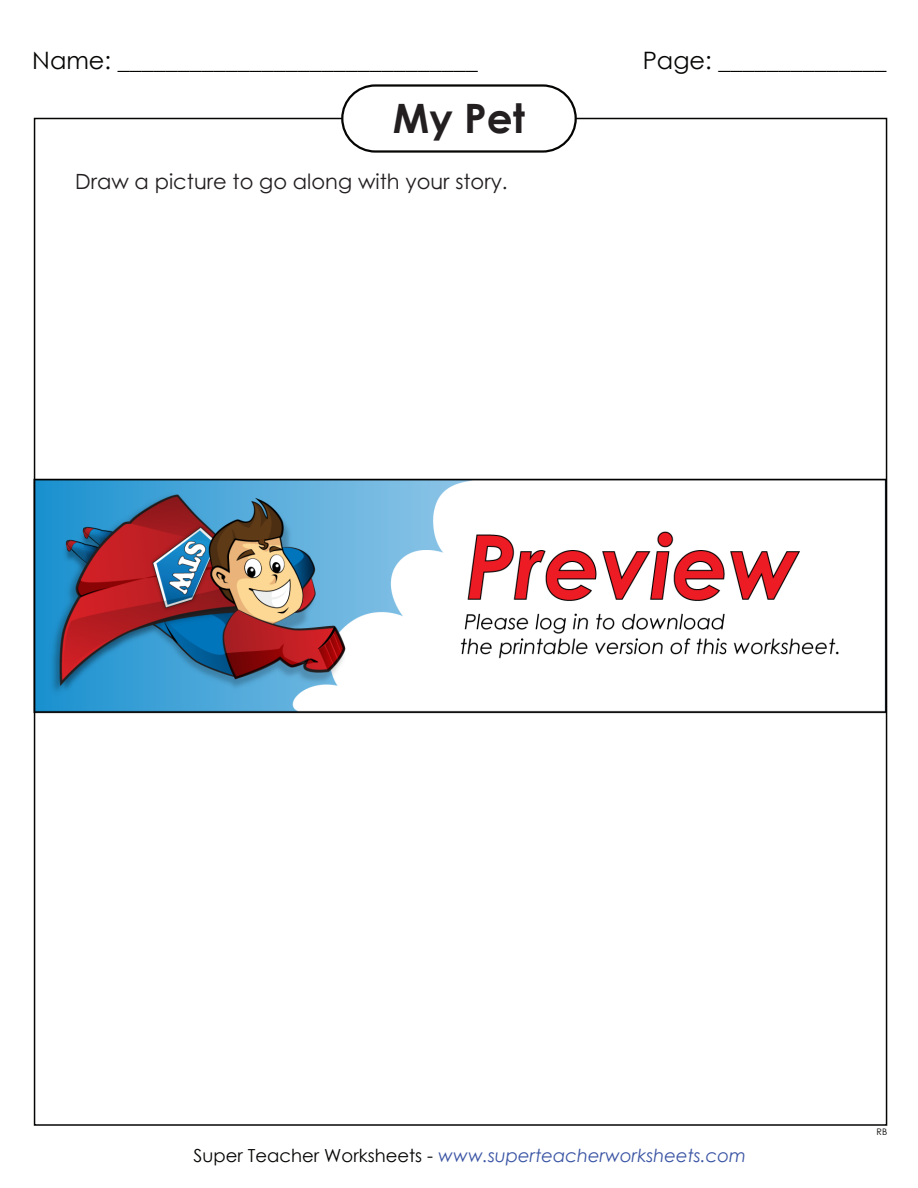
<style>
.page{position:relative;width:918px;height:1188px;background:#fff}
.page>*{position:absolute;margin:0;border:0;box-sizing:border-box;transform-origin:0 0}
.t1{font:700 40.5px "Century Gothic 2";color:#231f20}
.t2{font:24px "Century Gothic 2";color:#050504}
.t3{font:21px "Century STW4";color:#231f20}
.t4{font:italic 18px "Century Gothic 2";color:#3a54a4}
.t5{font:9px "Century Gothic 2";color:#050504}
.s1{font-style:normal;color:#050504}
</style>
<div class="page">
<div style="left:341px;top:84px;width:236px;height:69px;border:2px solid #050504;border-radius:33px"></div>
<img style="left:33px;top:461px;width:854px;height:266px">
<p class="t2" style="left:32px;top:43px;width:447px">Name: ______________________________</p>
<p class="t2" style="left:643px;top:43px;width:245px">Page: ______________</p>
<h1 class="t1" style="left:393px;top:87px;width:134px">My Pet</h1>
<p class="t3" style="left:75px;top:167px;width:434px">Draw a picture to go along with your story.</p>
<p class="t4" style="left:194px;top:1142px;width:554px"><span class="s1">Super Teacher Worksheets -</span> www.superteacherworksheets.com</p>
<p class="t5" style="left:877px;top:1126px;width:12px">RB</p>
</div>
